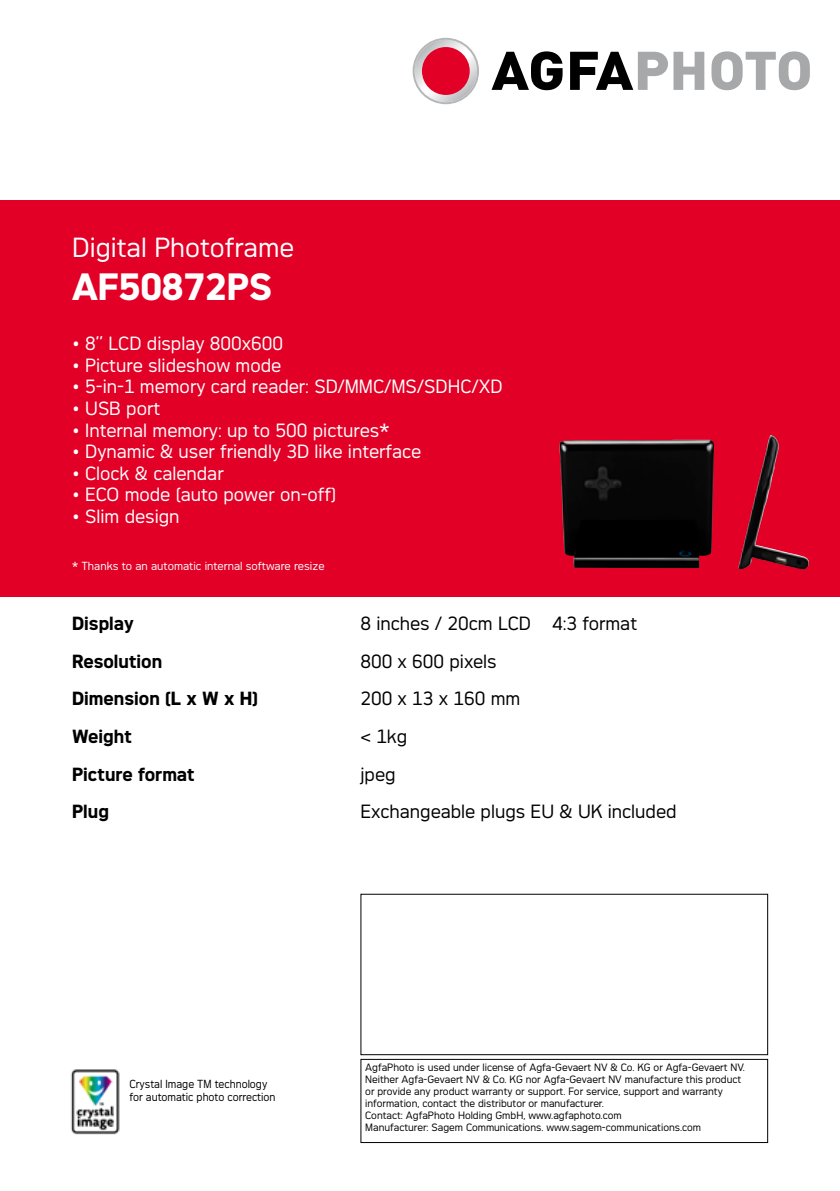
<style>
.page{position:relative;width:840px;height:1191px;background:#fff}
.page>*{position:absolute;margin:0;border:0;box-sizing:border-box;transform-origin:0 0}
.t1{font:700 36px "Agfa Photo Thalis";color:#fff}
.t2{font:26px "Agfa Photo Thalis";color:#fff}
.t3{font:18px "Agfa Photo Thalis";color:#fff}
.t4{font:18px "Agfa Photo Thalis";color:#000}
.t5{font:700 18px "Agfa Photo Thalis";color:#000}
.t6{font:11px/13.2px "Agfa Photo Thalis";color:#000;scale:.95 1}
.t7{font:11px "Agfa Photo Thalis";color:#fff}
.t8{font:10px/12px "Agfa Photo Thalis";color:#000}
</style>
<div class="page">
<div style="left:0;top:199px;width:839px;height:397px;background:#e20026"></div>
<svg style="left:491px;top:51px;width:71px;height:39px"></svg>
<svg style="left:570px;top:52px;width:97px;height:38px"></svg>
<svg style="left:673px;top:52px;width:31px;height:38px"></svg>
<svg style="left:711px;top:51px;width:98px;height:39px"></svg>
<svg style="left:412px;top:38px;width:67px;height:66px"></svg>
<div style="left:360px;top:894px;width:407px;height:161px;border:1px solid #000"></div>
<div style="left:360px;top:1059px;width:407px;height:83px;border:1px solid #000"></div>
<img style="left:70px;top:1069px;width:50px;height:66px">
<img style="left:559px;top:440px;width:154px;height:128px">
<img style="left:738px;top:435px;width:70px;height:134px">
<h2 class="t2" style="left:72px;top:232px;width:223px">Digital Photoframe</h2>
<h1 class="t1" style="left:72px;top:265px;width:201px">AF50872PS</h1>
<h3 class="t3" style="left:72px;top:333px;width:212px">• 8’’ LCD display 800x600</h3>
<h3 class="t3" style="left:72px;top:354px;width:210px">• Picture slideshow mode</h3>
<h3 class="t3" style="left:72px;top:376px;width:432px">• 5-in-1 memory card reader: SD/MMC/MS/SDHC/XD</h3>
<h3 class="t3" style="left:72px;top:398px;width:90px">• USB port</h3>
<h3 class="t3" style="left:72px;top:419px;width:318px">• Internal memory: up to 500 pictures*</h3>
<h3 class="t3" style="left:72px;top:441px;width:350px">• Dynamic &amp; user friendly 3D like interface</h3>
<h3 class="t3" style="left:72px;top:462px;width:153px">• Clock &amp; calendar</h3>
<h3 class="t3" style="left:72px;top:484px;width:265px">• ECO mode (auto power on-off)</h3>
<h3 class="t3" style="left:72px;top:506px;width:109px">• Slim design</h3>
<p class="t7" style="left:72px;top:559px;width:254px">* Thanks to an automatic internal software resize</p>
<h3 class="t5" style="left:72px;top:612px;width:63px">Display</h3>
<h3 class="t4" style="left:360px;top:613px;width:278px">8 inches / 20cm LCD 4:3 format</h3>
<h3 class="t5" style="left:72px;top:650px;width:92px">Resolution</h3>
<h3 class="t4" style="left:360px;top:650px;width:138px">800 x 600 pixels</h3>
<h3 class="t5" style="left:72px;top:688px;width:187px">Dimension (L x W x H)</h3>
<h3 class="t4" style="left:360px;top:688px;width:161px">200 x 13 x 160 mm</h3>
<h3 class="t5" style="left:72px;top:725px;width:61px">Weight</h3>
<h3 class="t4" style="left:360px;top:725px;width:48px">&lt; 1kg</h3>
<h3 class="t5" style="left:72px;top:763px;width:124px">Picture format</h3>
<h3 class="t4" style="left:360px;top:763px;width:37px">jpeg</h3>
<h3 class="t5" style="left:72px;top:800px;width:38px">Plug</h3>
<h3 class="t4" style="left:360px;top:801px;width:317px">Exchangeable plugs EU &amp; UK included</h3>
<p class="t6" style="left:129px;top:1076px;width:155px">Crystal Image TM technology for automatic photo correction</p>
<p class="t8" style="left:365px;top:1061px;width:381px">AgfaPhoto is used under license of Agfa-Gevaert NV &amp; Co. KG or Agfa-Gevaert NV.<br>Neither Agfa-Gevaert NV &amp; Co. KG nor Agfa-Gevaert NV manufacture this product or provide any product warranty or support. For service, support and warranty information, contact the distributor or manufacturer.<br>Contact: AgfaPhoto Holding GmbH, www.agfaphoto.com<br>Manufacturer: Sagem Communications. www.sagem-communications.com</p>
</div>
